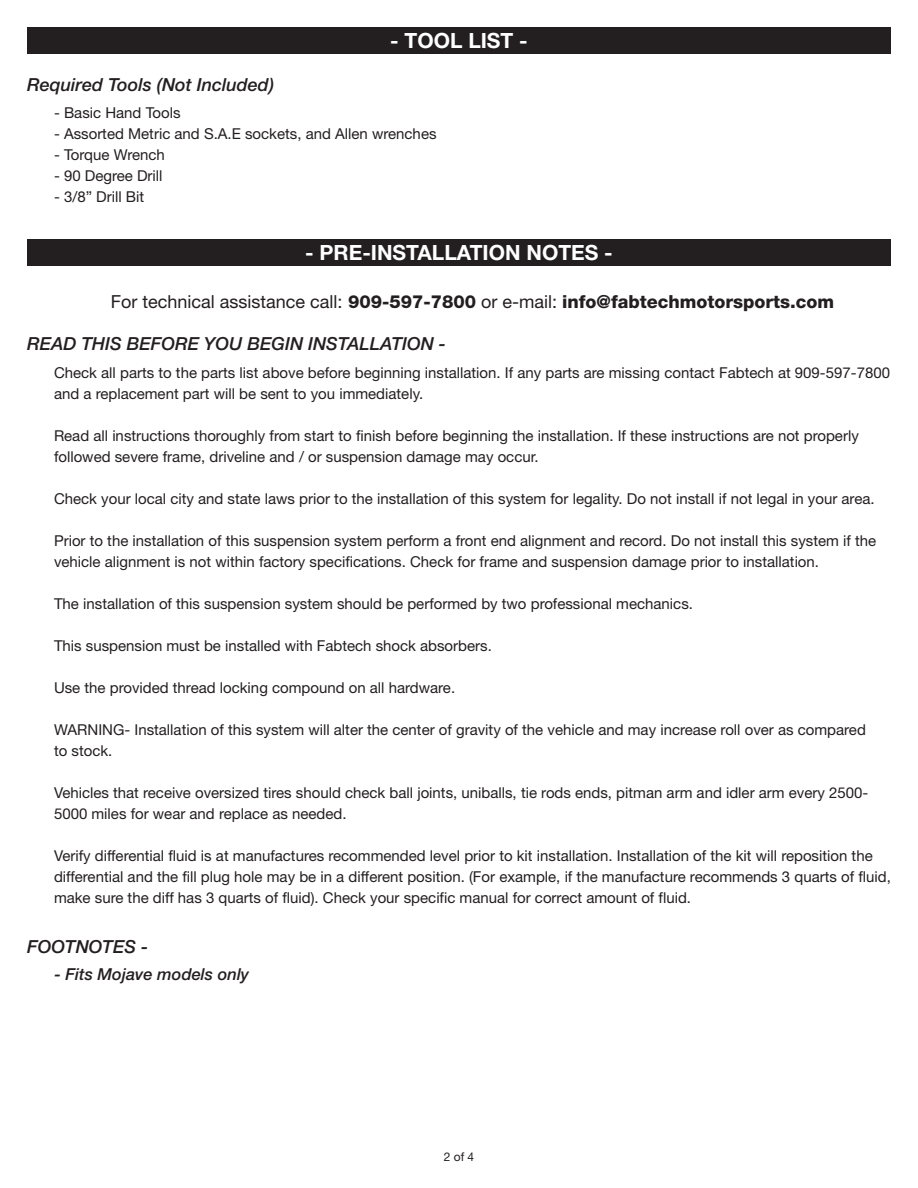
<style>
.page{position:relative;width:918px;height:1188px;background:#fff}
.page>*{position:absolute;margin:0;border:0;box-sizing:border-box;transform-origin:0 0}
.t1{font:700 21px "Helvetica Neue LT Std";color:#fff}
.Copy{font:800 18px "Helvetica Neue LT Std";color:#231f20}
.Instruction_-_Header{font:italic 500 18px "Helvetica Neue LT Std";color:#231f20}
.Instruction_-_Header-2{font:italic 500 16.5px "Helvetica Neue LT Std";color:#231f20}
.Copy-2{font:15px/21px "Helvetica Neue LT Std";color:#231f20}
.t2{font:12px "Helvetica Neue LT Std";color:#231f20}
.s1{font-weight:400}
</style>
<div class="page">
<div style="left:27px;top:239px;width:864px;height:27px;background:#231f20"></div>
<div style="left:27px;top:27px;width:864px;height:27px;background:#231f20"></div>
<p class="t1" style="left:390px;top:28px;width:139px">- TOOL LIST -</p>
<p class="Instruction_-_Header" style="left:27px;top:74px;width:249px">Required Tools (Not Included)</p>
<p class="Copy-2" style="left:54px;top:102px;width:128px">- Basic Hand Tools</p>
<p class="Copy-2" style="left:54px;top:123px;width:384px">- Assorted Metric and S.A.E sockets, and Allen wrenches</p>
<p class="Copy-2" style="left:54px;top:144px;width:112px">- Torque Wrench</p>
<p class="Copy-2" style="left:54px;top:165px;width:110px">- 90 Degree Drill</p>
<p class="Copy-2" style="left:54px;top:186px;width:92px">- 3/8” Drill Bit</p>
<p class="t1" style="left:305px;top:239px;width:309px">- PRE-INSTALLATION NOTES -</p>
<p class="Copy" style="left:111px;top:291px;width:725px"><span class="s1">For technical assistance call:</span> 909-597-7800 <span class="s1">or e-mail:</span> info@fabtechmotorsports.com</p>
<p class="Instruction_-_Header" style="left:27px;top:333px;width:420px">READ THIS BEFORE YOU BEGIN INSTALLATION -</p>
<p class="Copy-2" style="left:54px;top:362px;width:838px">Check all parts to the parts list above before beginning installation. If any parts are missing contact Fabtech at 909-597-7800 and a replacement part will be sent to you immediately.</p>
<p class="Copy-2" style="left:54px;top:425px;width:806px">Read all instructions thoroughly from start to finish before beginning the installation. If these instructions are not properly followed severe frame, driveline and / or suspension damage may occur.</p>
<p class="Copy-2" style="left:54px;top:488px;width:822px">Check your local city and state laws prior to the installation of this system for legality. Do not install if not legal in your area.</p>
<p class="Copy-2" style="left:54px;top:530px;width:824px">Prior to the installation of this suspension system perform a front end alignment and record. Do not install this system if the vehicle alignment is not within factory specifications. Check for frame and suspension damage prior to installation.</p>
<p class="Copy-2" style="left:54px;top:593px;width:641px">The installation of this suspension system should be performed by two professional mechanics.</p>
<p class="Copy-2" style="left:54px;top:635px;width:439px">This suspension must be installed with Fabtech shock absorbers.</p>
<p class="Copy-2" style="left:54px;top:677px;width:403px">Use the provided thread locking compound on all hardware.</p>
<p class="Copy-2" style="left:54px;top:719px;width:813px">WARNING- Installation of this system will alter the center of gravity of the vehicle and may increase roll over as compared to stock.</p>
<p class="Copy-2" style="left:54px;top:782px;width:816px">Vehicles that receive oversized tires should check ball joints, uniballs, tie rods ends, pitman arm and idler arm every 2500-<br>5000 miles for wear and replace as needed.</p>
<p class="Copy-2" style="left:54px;top:845px;width:838px">Verify differential fluid is at manufactures recommended level prior to kit installation. Installation of the kit will reposition the differential and the fill plug hole may be in a different position. (For example, if the manufacture recommends 3 quarts of fluid, make sure the diff has 3 quarts of fluid). Check your specific manual for correct amount of fluid.</p>
<p class="Instruction_-_Header" style="left:27px;top:936px;width:123px">FOOTNOTES -</p>
<p class="Instruction_-_Header-2" style="left:55px;top:964px;width:196px">- Fits Mojave models only</p>
<p class="t2" style="left:444px;top:1150px;width:32px">2 of 4</p>
</div>
